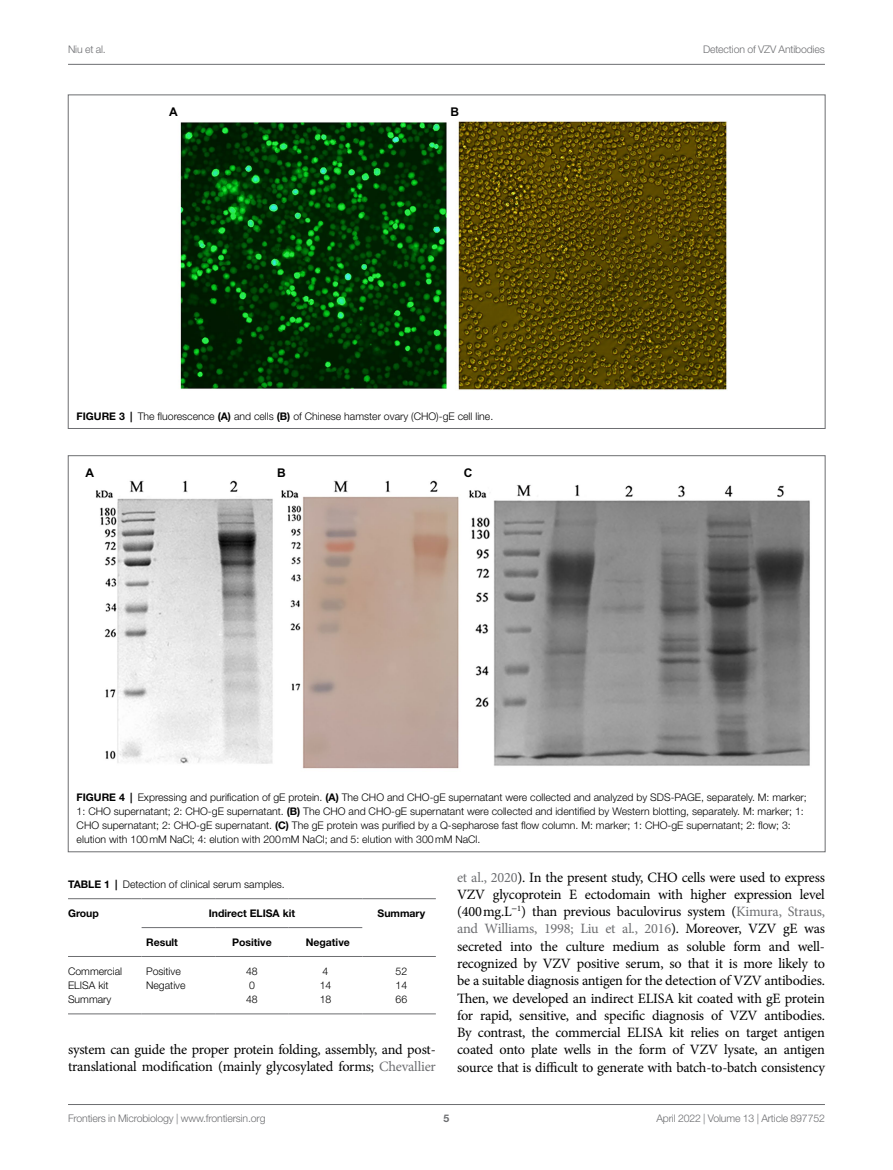
<style>
.page{position:relative;width:893px;height:1170px;background:#fff}
.page>*{position:absolute;margin:0;border:0;box-sizing:border-box;transform-origin:0 0}
.TEXT{font:14.25px/17.2px "Minion Pro";letter-spacing:-.015em;color:#000}
.t1{font:700 12px "Arial";color:#000}
.FIG_LEG{font:300 10.5px/14.2px "Helvetica Neue LT Std";color:#000}
.t2{font:300 10.5px "Helvetica Neue LT Std";letter-spacing:-.015em;color:#6d6e71}
.TB_TX{font:300 10.5px/14.2px "Helvetica Neue LT Std";color:#000}
.TT_NO_RULE{font:300 10.5px "Helvetica Neue LT Std";color:#000}
.TB_CH{font:700 10.5px "Helvetica Neue LT Std";color:#000}
.TB_STH{font:700 10.5px "Helvetica Neue LT Std";color:#000}
.t3{font:700 10.5px "Helvetica Neue LT Std";color:#6d6e71}
.s1{font-weight:700}
.s2{color:#6d6e71}
</style>
<div class="page">
<hr style="left:68px;top:64px;width:757px;height:1px;background:#6d6e71">
<hr style="left:68px;top:1104px;width:757px;height:1px;background:#6d6e71">
<img style="left:180px;top:121px;width:547px;height:270px">
<img style="left:96px;top:480px;width:714px;height:289px">
<hr style="left:142px;top:898px;width:73px;height:1px;background:#6d6e71">
<hr style="left:215px;top:898px;width:74px;height:1px;background:#6d6e71">
<hr style="left:289px;top:898px;width:73px;height:1px;background:#6d6e71">
<hr style="left:362px;top:898px;width:74px;height:1px;background:#6d6e71">
<hr style="left:362px;top:956px;width:74px;height:1px;background:#6d6e71">
<hr style="left:68px;top:898px;width:74px;height:1px;background:#6d6e71">
<hr style="left:142px;top:927px;width:73px;height:1px;background:#6d6e71">
<hr style="left:142px;top:956px;width:73px;height:1px;background:#6d6e71">
<hr style="left:215px;top:927px;width:74px;height:1px;background:#6d6e71">
<hr style="left:215px;top:956px;width:74px;height:1px;background:#6d6e71">
<hr style="left:289px;top:927px;width:73px;height:1px;background:#6d6e71">
<hr style="left:289px;top:956px;width:73px;height:1px;background:#6d6e71">
<hr style="left:68px;top:956px;width:74px;height:1px;background:#6d6e71">
<hr style="left:68px;top:1013px;width:74px;height:1px;background:#6d6e71">
<hr style="left:142px;top:1013px;width:73px;height:1px;background:#6d6e71">
<hr style="left:215px;top:1013px;width:74px;height:1px;background:#6d6e71">
<hr style="left:289px;top:1013px;width:73px;height:1px;background:#6d6e71">
<hr style="left:362px;top:1013px;width:74px;height:1px;background:#6d6e71">
<p class="t2" style="left:68px;top:42px;width:39px">Niu et al.</p>
<p class="t2" style="left:703px;top:42px;width:123px">Detection of VZV Antibodies</p>
<p class="t1" style="left:169px;top:103px;width:10px">A</p>
<p class="t1" style="left:450px;top:103px;width:10px">B</p>
<p class="FIG_LEG" style="left:77px;top:409px;width:418px"><span class="s1">FIGURE 3 |</span> The fluorescence <span class="s1">(A)</span> and cells <span class="s1">(B)</span> of Chinese hamster ovary (CHO)-gE cell line.</p>
<p class="t1" style="left:86px;top:464px;width:10px">A</p>
<p class="t1" style="left:277px;top:464px;width:10px">B</p>
<p class="t1" style="left:464px;top:464px;width:10px">C</p>
<p class="FIG_LEG" style="left:77px;top:789px;width:732px"><span class="s1">FIGURE 4 |</span> Expressing and purification of gE protein. <span class="s1">(A)</span> The CHO and CHO-gE supernatant were collected and analyzed by SDS-PAGE, separately. M: marker; 1: CHO supernatant; 2: CHO-gE supernatant. <span class="s1">(B)</span> The CHO and CHO-gE supernatant were collected and identified by Western blotting, separately. M: marker; 1:<br>CHO supernatant; 2: CHO-gE supernatant. <span class="s1">(C)</span> The gE protein was purified by a Q-sepharose fast flow column. M: marker; 1: CHO-gE supernatant; 2: flow; 3: elution with 100mM NaCl; 4: elution with 200mM NaCl; and 5: elution with 300mM NaCl.</p>
<p class="TT_NO_RULE" style="left:68px;top:877px;width:218px"><span class="s1">TABLE 1 |</span> Detection of clinical serum samples.</p>
<p class="TB_CH" style="left:68px;top:906px;width:32px">Group</p>
<p class="TB_STH" style="left:209px;top:906px;width:88px">Indirect ELISA kit</p>
<p class="TB_CH" style="left:377px;top:906px;width:49px">Summary</p>
<p class="TB_CH" style="left:146px;top:935px;width:33px">Result</p>
<p class="TB_CH" style="left:232px;top:935px;width:41px">Positive</p>
<p class="TB_CH" style="left:306px;top:935px;width:46px">Negative</p>
<p class="TB_TX" style="left:68px;top:963px;width:56px">Commercial<br>ELISA kit</p>
<p class="TB_TX" style="left:146px;top:963px;width:36px">Positive</p>
<p class="TB_TX" style="left:246px;top:963px;width:13px">48</p>
<p class="TB_TX" style="left:323px;top:963px;width:7px">4</p>
<p class="TB_TX" style="left:395px;top:963px;width:13px">52</p>
<p class="TEXT" style="left:457px;top:868px;width:369px;text-align:justify"><span class="s2">et al., 2020</span>). In the present study, CHO cells were used to express VZV glycoprotein E ectodomain with higher expression level (400mg.L<sup>−</sup><sup>1</sup>) than previous baculovirus system (<span class="s2">Kimura, Straus, and Williams, 1998; Liu et al., 2016</span>). Moreover, VZV gE was secreted into the culture medium as soluble form and well&shy;recognized by VZV positive serum, so that it is more likely to be a suitable diagnosis antigen for the detection of VZV antibodies.<br>Then, we developed an indirect ELISA kit coated with gE protein for rapid, sensitive, and specific diagnosis of VZV antibodies.<br>By contrast, the commercial ELISA kit relies on target antigen coated onto plate wells in the form of VZV lysate, an antigen source that is difficult to generate with batch-to-batch consistency</p>
<p class="TB_TX" style="left:146px;top:977px;width:41px">Negative</p>
<p class="TB_TX" style="left:249px;top:977px;width:7px">0</p>
<p class="TB_TX" style="left:320px;top:977px;width:13px">14</p>
<p class="TB_TX" style="left:395px;top:977px;width:13px">14</p>
<p class="TB_TX" style="left:68px;top:992px;width:45px">Summary</p>
<p class="TB_TX" style="left:246px;top:992px;width:13px">48</p>
<p class="TB_TX" style="left:320px;top:992px;width:13px">18</p>
<p class="TB_TX" style="left:395px;top:992px;width:13px">66</p>
<p class="TEXT" style="left:68px;top:1040px;width:369px">system can guide the proper protein folding, assembly, and post&shy;translational modification (mainly glycosylated forms; <span class="s2">Chevallier</span></p>
<p class="t2" style="left:68px;top:1111px;width:199px">Frontiers in Microbiology | www.frontiersin.org</p>
<p class="t3" style="left:444px;top:1111px;width:7px">5</p>
<p class="t2" style="left:656px;top:1111px;width:170px">April 2022 | Volume 13 | Article 897752</p>
</div>
